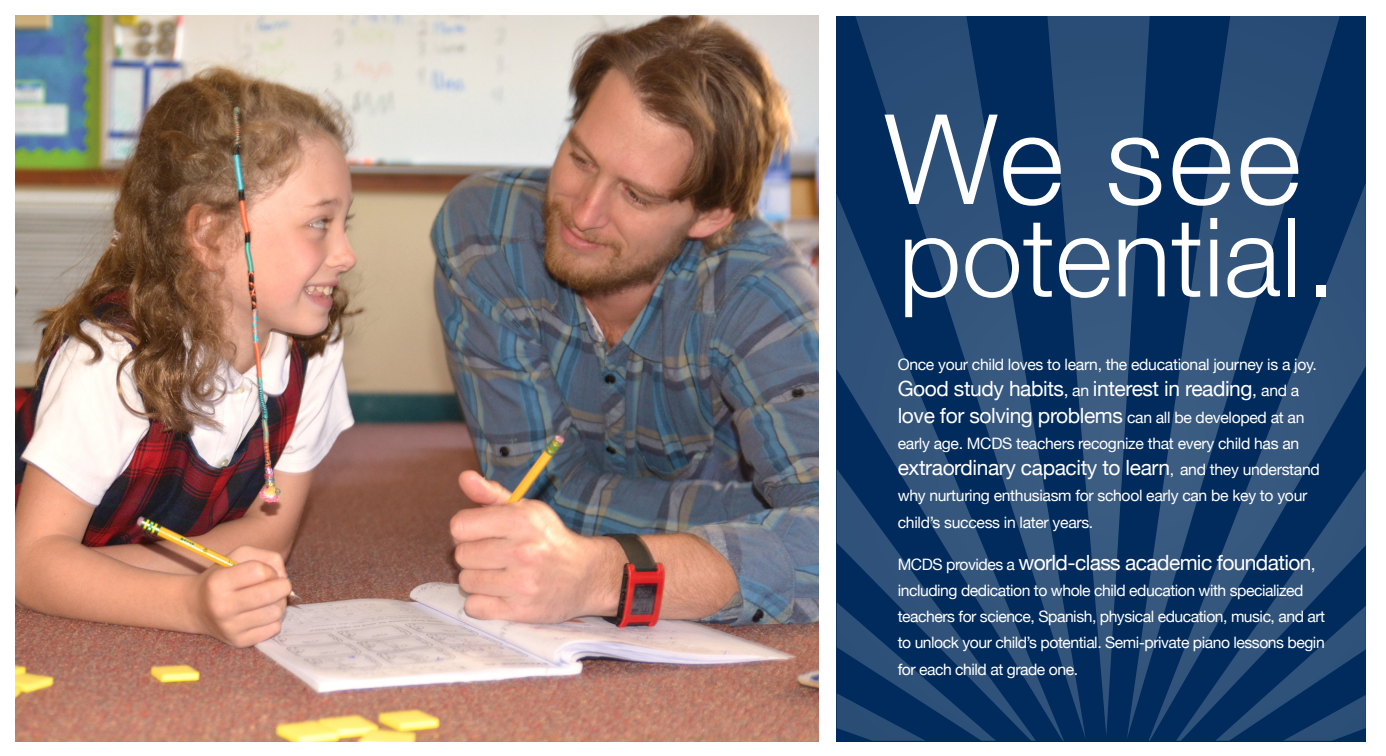
<style>
.page{position:relative;width:1386px;height:756px;background:#fff}
.page>*{position:absolute;margin:0;border:0;box-sizing:border-box;transform-origin:0 0}
.t1{font:300 125.12px "Helvetica Neue";color:#fff}
.t2{font:300 109.73px "Helvetica Neue";color:#fff}
.t3{font:21px/26.2px "Helvetica Neue";letter-spacing:-.02em;color:#fff}
.t4{font:15.75px/26.2px "Helvetica Neue";letter-spacing:-.03em;color:#fff}
.s1{font-size:17.5px}
.s2{font-size:15.75px}
</style>
<div class="page">
<img style="left:16px;top:16px;width:803px;height:725px">
<svg style="left:837px;top:16px;width:529px;height:725px;background:#173e6a"></svg>
<p class="t1" style="left:885px;top:58px;width:418px">We see</p>
<p class="t2" style="left:899px;top:169px;width:440px">potential.</p>
<p class="t4" style="left:898px;top:352px;width:421px">Once your child loves to learn, the educational journey is a joy.</p>
<p class="t3" style="left:898px;top:377px;width:408px">Good study habits<span class="s1">,</span> <span class="s2">an</span> interest in reading<span class="s1">,</span> <span class="s2">and a </span>love for solving problems <span class="s2">can all be developed at an</span></p>
<p class="t4" style="left:898px;top:431px;width:403px">early age. MCDS teachers recognize that every child has an</p>
<p class="t3" style="left:898px;top:456px;width:424px">extraordinary capacity to learn<span class="s2">, and they understand</span></p>
<p class="t4" style="left:898px;top:484px;width:411px">why nurturing enthusiasm for school early can be key to your child’s success in later years.</p>
<p class="t3" style="left:898px;top:550px;width:420px"><span class="s2">MCDS provides a</span> world-class academic foundation<span class="s1">,</span></p>
<p class="t4" style="left:898px;top:578px;width:429px">including dedication to whole child education with specialized teachers for science, Spanish, physical education, music, and art to unlock your child’s potential. Semi-private piano lessons begin for each child at grade one.</p>
</div>
